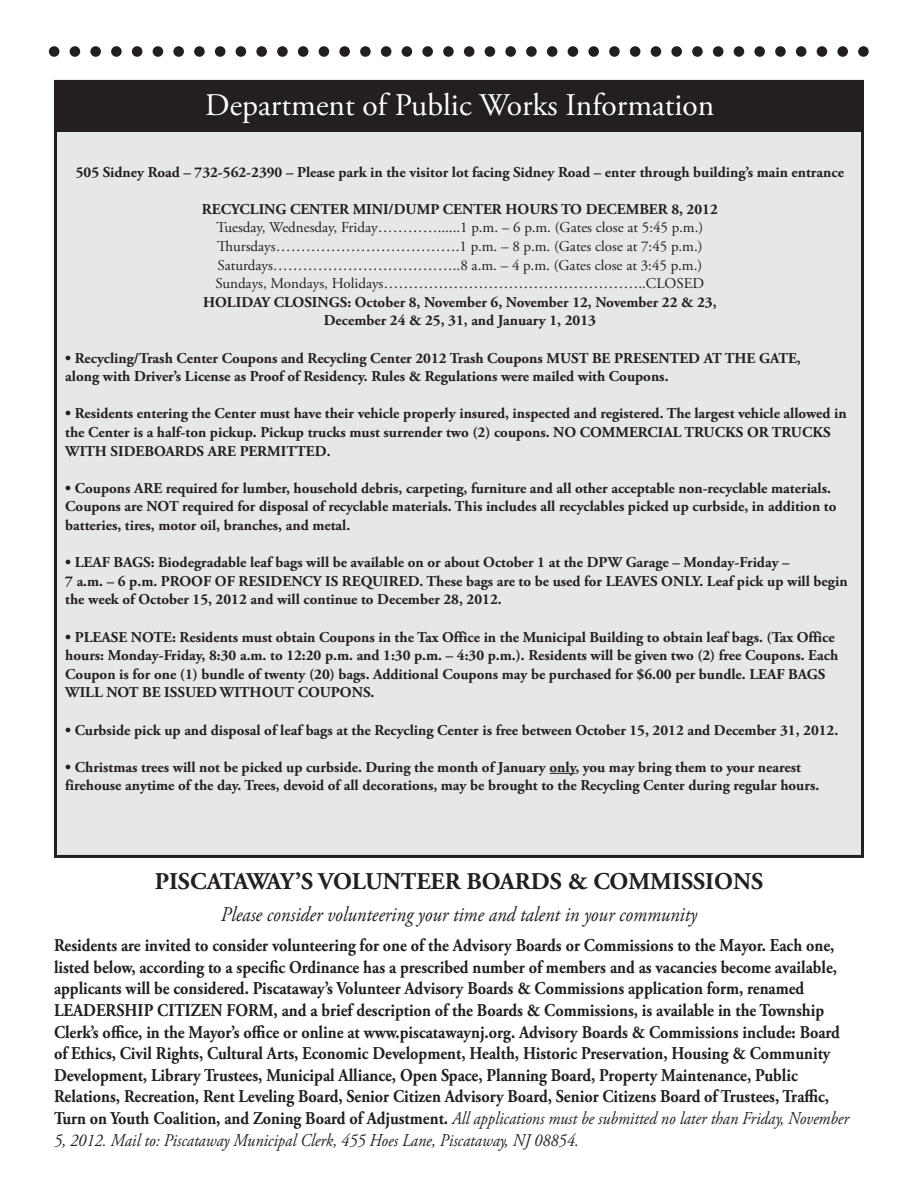
<style>
.page{position:relative;width:918px;height:1188px;background:#fff}
.page>*{position:absolute;margin:0;border:0;box-sizing:border-box;transform-origin:0 0}
.t1{font:31.5px "Adobe Garamond Pro";color:#fff}
.t2{font:700 24px "Adobe Garamond Pro";color:#231f20}
.t3{font:italic 21px "Adobe Garamond Pro";color:#231f20;scale:.9 1}
.t4{font:700 18px/21.6px "Adobe Garamond Pro";color:#231f20;scale:.9 1}
.t5{font:700 15px/18.6px "Adobe Garamond Pro";color:#231f20}
.t6{font:15px/18.6px "Adobe Garamond Pro";color:#231f20}
.s1{font-weight:400;font-style:italic}
</style>
<div class="page">
<div style="left:49px;top:46px;width:10px;height:11px;background:#231f20;border-radius:50%"></div>
<div style="left:70px;top:46px;width:10px;height:11px;background:#231f20;border-radius:50%"></div>
<div style="left:90px;top:46px;width:11px;height:11px;background:#231f20;border-radius:50%"></div>
<div style="left:111px;top:46px;width:11px;height:11px;background:#231f20;border-radius:50%"></div>
<div style="left:132px;top:46px;width:10px;height:11px;background:#231f20;border-radius:50%"></div>
<div style="left:153px;top:46px;width:10px;height:11px;background:#231f20;border-radius:50%"></div>
<div style="left:173px;top:46px;width:11px;height:11px;background:#231f20;border-radius:50%"></div>
<div style="left:194px;top:46px;width:11px;height:11px;background:#231f20;border-radius:50%"></div>
<div style="left:215px;top:46px;width:10px;height:11px;background:#231f20;border-radius:50%"></div>
<div style="left:236px;top:46px;width:10px;height:11px;background:#231f20;border-radius:50%"></div>
<div style="left:256px;top:46px;width:11px;height:11px;background:#231f20;border-radius:50%"></div>
<div style="left:277px;top:46px;width:11px;height:11px;background:#231f20;border-radius:50%"></div>
<div style="left:298px;top:46px;width:10px;height:11px;background:#231f20;border-radius:50%"></div>
<div style="left:319px;top:46px;width:10px;height:11px;background:#231f20;border-radius:50%"></div>
<div style="left:339px;top:46px;width:11px;height:11px;background:#231f20;border-radius:50%"></div>
<div style="left:360px;top:46px;width:11px;height:11px;background:#231f20;border-radius:50%"></div>
<div style="left:381px;top:46px;width:10px;height:11px;background:#231f20;border-radius:50%"></div>
<div style="left:402px;top:46px;width:10px;height:11px;background:#231f20;border-radius:50%"></div>
<div style="left:422px;top:46px;width:11px;height:11px;background:#231f20;border-radius:50%"></div>
<div style="left:443px;top:46px;width:11px;height:11px;background:#231f20;border-radius:50%"></div>
<div style="left:464px;top:46px;width:10px;height:11px;background:#231f20;border-radius:50%"></div>
<div style="left:485px;top:46px;width:10px;height:11px;background:#231f20;border-radius:50%"></div>
<div style="left:505px;top:46px;width:11px;height:11px;background:#231f20;border-radius:50%"></div>
<div style="left:526px;top:46px;width:11px;height:11px;background:#231f20;border-radius:50%"></div>
<div style="left:547px;top:46px;width:10px;height:11px;background:#231f20;border-radius:50%"></div>
<div style="left:568px;top:46px;width:10px;height:11px;background:#231f20;border-radius:50%"></div>
<div style="left:588px;top:46px;width:11px;height:11px;background:#231f20;border-radius:50%"></div>
<div style="left:609px;top:46px;width:11px;height:11px;background:#231f20;border-radius:50%"></div>
<div style="left:630px;top:46px;width:10px;height:11px;background:#231f20;border-radius:50%"></div>
<div style="left:651px;top:46px;width:10px;height:11px;background:#231f20;border-radius:50%"></div>
<div style="left:671px;top:46px;width:11px;height:11px;background:#231f20;border-radius:50%"></div>
<div style="left:692px;top:46px;width:11px;height:11px;background:#231f20;border-radius:50%"></div>
<div style="left:713px;top:46px;width:10px;height:11px;background:#231f20;border-radius:50%"></div>
<div style="left:734px;top:46px;width:10px;height:11px;background:#231f20;border-radius:50%"></div>
<div style="left:754px;top:46px;width:11px;height:11px;background:#231f20;border-radius:50%"></div>
<div style="left:775px;top:46px;width:11px;height:11px;background:#231f20;border-radius:50%"></div>
<div style="left:796px;top:46px;width:10px;height:11px;background:#231f20;border-radius:50%"></div>
<div style="left:817px;top:46px;width:10px;height:11px;background:#231f20;border-radius:50%"></div>
<div style="left:837px;top:46px;width:11px;height:11px;background:#231f20;border-radius:50%"></div>
<div style="left:858px;top:46px;width:11px;height:11px;background:#231f20;border-radius:50%"></div>
<div style="left:58px;top:132px;width:802px;height:722px;background:#e6e7e9"></div>
<div style="left:56px;top:81px;width:807px;height:51px;background:#231f20"></div>
<div style="left:54px;top:80px;width:810px;height:778px;border:3px solid #231f20"></div>
<svg style="left:550px;top:773px;width:25px;height:1px"></svg>
<h1 class="t1" style="left:205px;top:86px;width:511px">Department of Public Works Information</h1>
<p class="t5" style="left:76px;top:163px;width:770px">505 Sidney Road – 732-562-2390 – Please park in the visitor lot facing Sidney Road – enter through building’s main entrance</p>
<p class="t5" style="left:202px;top:200px;width:517px">RECYCLING CENTER MINI/DUMP CENTER HOURS TO DECEMBER 8, 2012</p>
<p class="t6" style="left:215px;top:219px;width:490px">Tuesday, Wednesday, Friday…………......1 p.m. – 6 p.m. (Gates close at 5:45 p.m.)<br>Thursdays……………………………….1 p.m. – 8 p.m. (Gates close at 7:45 p.m.)<br>Saturdays………………………………..8 a.m. – 4 p.m. (Gates close at 3:45 p.m.)<br>Sundays, Mondays, Holidays……………………………………………..CLOSED</p>
<p class="t5" style="left:203px;top:293px;width:515px;text-align:center">HOLIDAY CLOSINGS: October 8, November 6, November 12, November 22 &amp; 23,<br>December 24 &amp; 25, 31, and January 1, 2013</p>
<p class="t5" style="left:65px;top:349px;width:737px">• Recycling/Trash Center Coupons and Recycling Center 2012 Trash Coupons MUST BE PRESENTED AT THE GATE, along with Driver’s License as Proof of Residency. Rules &amp; Regulations were mailed with Coupons.</p>
<p class="t5" style="left:65px;top:405px;width:783px">• Residents entering the Center must have their vehicle properly insured, inspected and registered. The largest vehicle allowed in the Center is a half-ton pickup. Pickup trucks must surrender two (2) coupons. NO COMMERCIAL TRUCKS OR TRUCKS<br>WITH SIDEBOARDS ARE PERMITTED.</p>
<p class="t5" style="left:65px;top:479px;width:773px">• Coupons ARE required for lumber, household debris, carpeting, furniture and all other acceptable non-recyclable materials.<br>Coupons are NOT required for disposal of recyclable materials. This includes all recyclables picked up curbside, in addition to batteries, tires, motor oil, branches, and metal.</p>
<p class="t5" style="left:65px;top:553px;width:784px">• LEAF BAGS: Biodegradable leaf bags will be available on or about October 1 at the DPW Garage – Monday-Friday –<br>7 a.m. – 6 p.m. PROOF OF RESIDENCY IS REQUIRED. These bags are to be used for LEAVES ONLY. Leaf pick up will begin the week of October 15, 2012 and will continue to December 28, 2012.</p>
<p class="t5" style="left:65px;top:628px;width:775px">• PLEASE NOTE: Residents must obtain Coupons in the Tax Office in the Municipal Building to obtain leaf bags. (Tax Office hours: Monday-Friday, 8:30 a.m. to 12:20 p.m. and 1:30 p.m. – 4:30 p.m.). Residents will be given two (2) free Coupons. Each Coupon is for one (1) bundle of twenty (20) bags. Additional Coupons may be purchased for $6.00 per bundle. LEAF BAGS WILL NOT BE ISSUED WITHOUT COUPONS.</p>
<p class="t5" style="left:65px;top:721px;width:775px">• Curbside pick up and disposal of leaf bags at the Recycling Center is free between October 15, 2012 and December 31, 2012.</p>
<p class="t5" style="left:65px;top:758px;width:756px">• Christmas trees will not be picked up curbside. During the month of January only, you may bring them to your nearest firehouse anytime of the day. Trees, devoid of all decorations, may be brought to the Recycling Center during regular hours.</p>
<h2 class="t2" style="left:155px;top:868px;width:610px">PISCATAWAY’S VOLUNTEER BOARDS &amp; COMMISSIONS</h2>
<h3 class="t3" style="left:221px;top:901px;width:531px">Please consider volunteering your time and talent in your community</h3>
<p class="t4" style="left:54px;top:935px;width:885px">Residents are invited to consider volunteering for one of the Advisory Boards or Commissions to the Mayor. Each one, listed below, according to a specific Ordinance has a prescribed number of members and as vacancies become available, applicants will be considered. Piscataway’s Volunteer Advisory Boards &amp; Commissions application form, renamed LEADERSHIP CITIZEN FORM, and a brief description of the Boards &amp; Commissions, is available in the Township Clerk’s office, in the Mayor’s office or online at www.piscatawaynj.org. Advisory Boards &amp; Commissions include: Board of Ethics, Civil Rights, Cultural Arts, Economic Development, Health, Historic Preservation, Housing &amp; Community Development, Library Trustees, Municipal Alliance, Open Space, Planning Board, Property Maintenance, Public Relations, Recreation, Rent Leveling Board, Senior Citizen Advisory Board, Senior Citizens Board of Trustees, Traffic, Turn on Youth Coalition, and Zoning Board of Adjustment. <span class="s1">All applications must be submitted no later than Friday, November 5, 2012. Mail to: Piscataway Municipal Clerk, 455 Hoes Lane, Piscataway, NJ 08854.</span></p>
</div>
